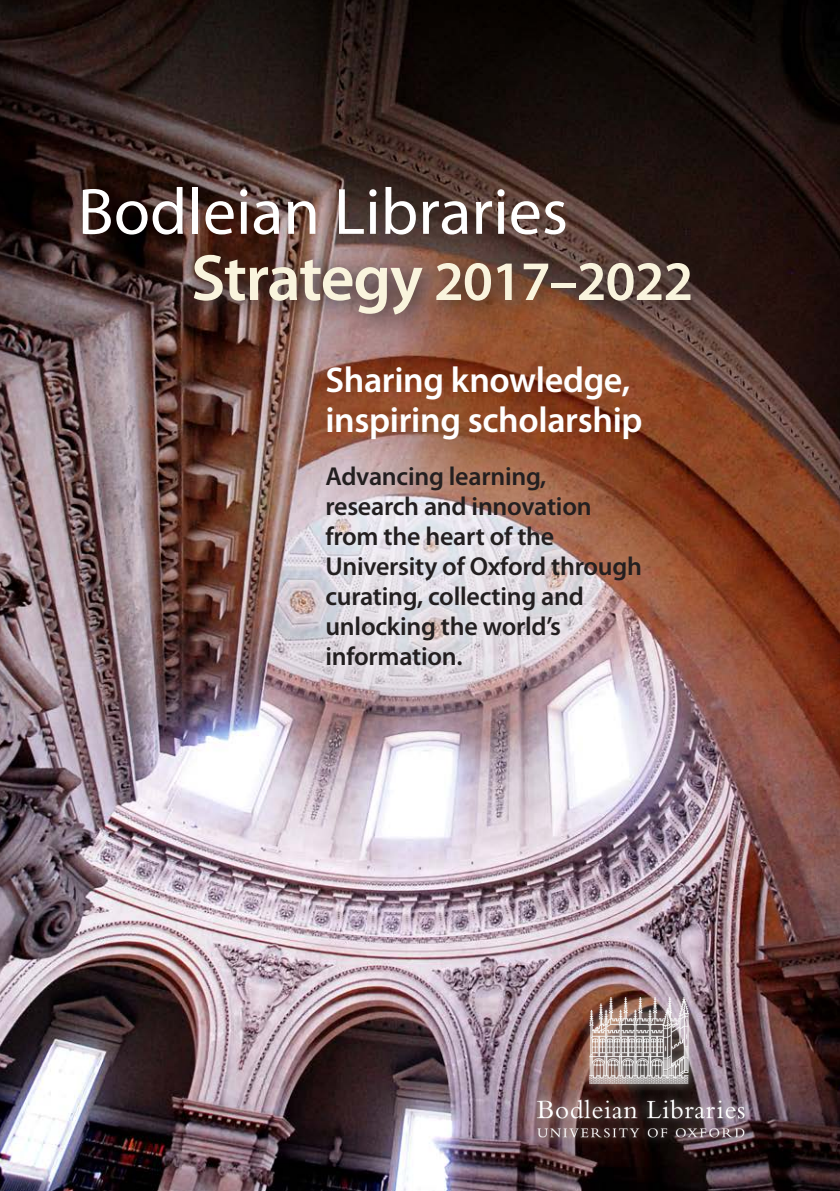
<style>
.page{position:relative;width:840px;height:1191px;background:#fff}
.page>*{position:absolute;margin:0;border:0;box-sizing:border-box;transform-origin:0 0}
.t1{font:66px "Myriad Pro";color:#fff}
.t2{font:600 56px "Myriad Pro";letter-spacing:-.02em;color:#f9f4dd}
.t3{font:600 36px "Myriad Pro";letter-spacing:-.01em;color:#fff}
.t4{font:600 26px/30px "Myriad Pro";letter-spacing:-.01em;color:#231f20}
.s1{font-size:66px}
</style>
<div class="page">
<img style="left:0;top:0;width:839px;height:1191px">
<div style="left:180px;top:241px;width:531px;height:95px;background:#231f20;opacity:.85"></div>
<div style="left:528px;top:989px;width:225px;height:157px;background:#fff;opacity:.75"></div>
<img style="left:518px;top:997px;width:249px;height:149px">
<img style="left:275px;top:418px;width:411px;height:297px">
<p class="t1" style="left:78px;top:176px;width:491px">Bodleian Libraries</p>
<p class="t2" style="left:191px;top:250px;width:503px"><span class="s1">Strategy</span> 2017–2022</p>
<p class="t3" style="left:325px;top:360px;width:306px">Sharing knowledge,</p>
<p class="t3" style="left:325px;top:400px;width:318px">inspiring scholarship</p>
<p class="t4" style="left:325px;top:461px;width:318px">Advancing learning, research and innovation from the heart of the<br>University of Oxford through curating, collecting and unlocking the world’s information.</p>
</div>
